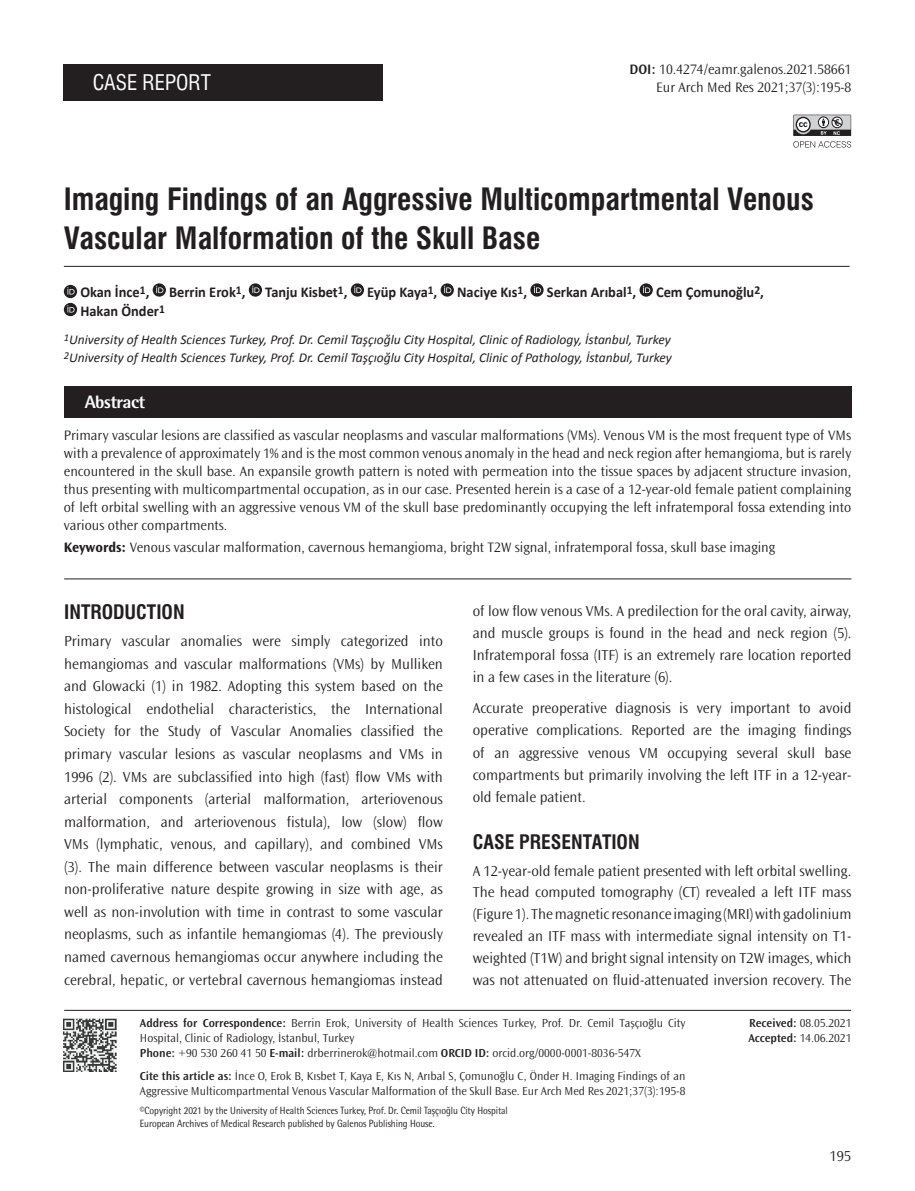
<style>
.page{position:relative;width:915px;height:1191px;background:#fff}
.page>*{position:absolute;margin:0;border:0;box-sizing:border-box;transform-origin:0 0}
.t1{font:30px/38.7px "Swiss Condensed Bold Tr";color:#231f20}
.t2{font:21px "Swiss Condensed Tr";color:#fff}
.t3{font:19.5px "Swiss Condensed Bold Tr";color:#231f20}
.t4{font:800 18px "Rotis Semi Sans Std";letter-spacing:-.025em;color:#fff}
.t5{font:300 15px/22.5px "Ocean Sans Std";color:#231f20;text-align:justify}
.t6{font:700 15px "Calibri";color:#231f20;scale:.96 1}
.t7{font:300 14.25px/18px "Ocean Sans Std";color:#231f20;text-align:justify}
.t8{font:italic 13.5px/18px "Calibri";color:#231f20}
.t9{font:300 12px/15px "Ocean Sans Std";color:#231f20}
.t10{font:10.5px/13.5px "Rotis Semi Sans Std";letter-spacing:-.005em;color:#231f20;scale:.9 1}
.s1{font-weight:600}
.s2{font-weight:700}
</style>
<div class="page">
<svg style="left:64px;top:285px;width:13px;height:13px"></svg>
<svg style="left:67px;top:287px;width:8px;height:7px"></svg>
<svg style="left:153px;top:283px;width:13px;height:14px"></svg>
<svg style="left:156px;top:286px;width:7px;height:7px"></svg>
<svg style="left:249px;top:283px;width:13px;height:14px"></svg>
<svg style="left:252px;top:286px;width:7px;height:7px"></svg>
<svg style="left:350px;top:283px;width:14px;height:14px"></svg>
<svg style="left:354px;top:286px;width:7px;height:7px"></svg>
<svg style="left:440px;top:283px;width:13px;height:14px"></svg>
<svg style="left:444px;top:286px;width:7px;height:7px"></svg>
<svg style="left:530px;top:283px;width:13px;height:14px"></svg>
<svg style="left:533px;top:286px;width:8px;height:7px"></svg>
<svg style="left:639px;top:283px;width:13px;height:14px"></svg>
<svg style="left:643px;top:286px;width:7px;height:7px"></svg>
<svg style="left:64px;top:303px;width:13px;height:13px"></svg>
<svg style="left:67px;top:305px;width:8px;height:7px"></svg>
<hr style="left:64px;top:266px;width:785px;height:1px;background:#231f20">
<hr style="left:64px;top:1010px;width:786px;height:1px;background:#231f20">
<hr style="left:64px;top:578px;width:787px;height:1px;background:#231f20">
<svg style="left:793px;top:115px;width:57px;height:33px"></svg>
<div style="left:64px;top:64px;width:319px;height:37px;background:#231f20"></div>
<img style="left:63px;top:1018px;width:54px;height:54px">
<div style="left:64px;top:386px;width:786px;height:32px;background:#231f20"></div>
<h2 class="t2" style="left:93px;top:70px;width:120px">CASE REPORT</h2>
<p class="t7" style="left:629px;top:61px;width:223px"><span class="s1">DOI:</span> 10.4274/eamr.galenos.2021.58661</p>
<p class="t7" style="left:656px;top:79px;width:196px">Eur Arch Med Res 2021;37(3):195-8</p>
<h1 class="t1" style="left:64px;top:180px;width:751px">Imaging Findings of an Aggressive Multicompartmental Venous<br>Vascular Malformation of the Skull Base</h1>
<p class="t6" style="left:80px;top:282px;width:73px">Okan İnce<sup>1</sup>,</p>
<p class="t6" style="left:169px;top:282px;width:81px">Berrin Erok<sup>1</sup>,</p>
<p class="t6" style="left:265px;top:282px;width:87px">Tanju Kisbet<sup>1</sup>,</p>
<p class="t6" style="left:367px;top:282px;width:74px">Eyüp Kaya<sup>1</sup>,</p>
<p class="t6" style="left:457px;top:282px;width:74px">Naciye Kıs<sup>1</sup>,</p>
<p class="t6" style="left:546px;top:282px;width:95px">Serkan Arıbal<sup>1</sup>,</p>
<p class="t6" style="left:655px;top:282px;width:114px">Cem Çomunoğlu<sup>2</sup>,</p>
<p class="t6" style="left:80px;top:302px;width:89px">Hakan Önder<sup>1</sup></p>
<p class="t8" style="left:64px;top:330px;width:609px"><sup>1</sup>University of Health Sciences Turkey, Prof. Dr. Cemil Taşçıoğlu City Hospital, Clinic of Radiology, İstanbul, Turkey<br><sup>2</sup>University of Health Sciences Turkey, Prof. Dr. Cemil Taşçıoğlu City Hospital, Clinic of Pathology, İstanbul, Turkey</p>
<p class="t4" style="left:85px;top:391px;width:62px">Abstract</p>
<p class="t7" style="left:64px;top:426px;width:788px">Primary vascular lesions are classified as vascular neoplasms and vascular malformations (VMs). Venous VM is the most frequent type of VMs with a prevalence of approximately 1% and is the most common venous anomaly in the head and neck region after hemangioma, but is rarely encountered in the skull base. An expansile growth pattern is noted with permeation into the tissue spaces by adjacent structure invasion, thus presenting with multicompartmental occupation, as in our case. Presented herein is a case of a 12-year-old female patient complaining of left orbital swelling with an aggressive venous VM of the skull base predominantly occupying the left infratemporal fossa extending into various other compartments.</p>
<p class="t7" style="left:64px;top:539px;width:712px"><span class="s2">Keywords:</span> Venous vascular malformation, cavernous hemangioma, bright T2W signal, infratemporal fossa, skull base imaging</p>
<h3 class="t3" style="left:64px;top:600px;width:122px">INTRODUCTION</h3>
<p class="t5" style="left:64px;top:630px;width:380px">Primary vascular anomalies were simply categorized into hemangiomas and vascular malformations (VMs) by Mulliken and Glowacki (1) in 1982. Adopting this system based on the histological endothelial characteristics, the International Society for the Study of Vascular Anomalies classified the primary vascular lesions as vascular neoplasms and VMs in 1996 (2). VMs are subclassified into high (fast) flow VMs with arterial components (arterial malformation, arteriovenous malformation, and arteriovenous fistula), low (slow) flow VMs (lymphatic, venous, and capillary), and combined VMs (3). The main difference between vascular neoplasms is their non-proliferative nature despite growing in size with age, as well as non-involution with time in contrast to some vascular neoplasms, such as infantile hemangiomas (4). The previously named cavernous hemangiomas occur anywhere including the cerebral, hepatic, or vertebral cavernous hemangiomas instead</p>
<p class="t5" style="left:472px;top:600px;width:380px">of low flow venous VMs. A predilection for the oral cavity, airway, and muscle groups is found in the head and neck region (5).<br>Infratemporal fossa (ITF) is an extremely rare location reported in a few cases in the literature (6).</p>
<p class="t5" style="left:472px;top:697px;width:380px">Accurate preoperative diagnosis is very important to avoid operative complications. Reported are the imaging findings of an aggressive venous VM occupying several skull base compartments but primarily involving the left ITF in a 12-year&shy;old female patient.</p>
<h3 class="t3" style="left:472px;top:830px;width:168px">CASE PRESENTATION</h3>
<p class="t5" style="left:472px;top:860px;width:380px;line-height:21.8px">A 12-year-old female patient presented with left orbital swelling.<br>The head computed tomography (CT) revealed a left ITF mass (Figure 1). The magnetic resonance imaging (MRI) with gadolinium revealed an ITF mass with intermediate signal intensity on T1- weighted (T1W) and bright signal intensity on T2W images, which was not attenuated on fluid-attenuated inversion recovery. The</p>
<p class="t9" style="left:140px;top:1016px;width:547px"><span class="s1">Address for Correspondence:</span> Berrin Erok, University of Health Sciences Turkey, Prof. Dr. Cemil Taşçıoğlu City<br>Hospital, Clinic of Radiology, İstanbul, Turkey<br><span class="s1">Phone:</span> +90 530 260 41 50 <span class="s1">E-mail:</span> drberrinerok@hotmail.com <span class="s1">ORCID ID:</span> orcid.org/0000-0001-8036-547X</p>
<p class="t9" style="left:140px;top:1068px;width:547px"><span class="s1">Cite this article as:</span> İnce O, Erok B, Kısbet T, Kaya E, Kıs N, Arıbal S, Çomunoğlu C, Önder H. Imaging Findings of an<br>Aggressive Multicompartmental Venous Vascular Malformation of the Skull Base. Eur Arch Med Res 2021;37(3):195-8</p>
<p class="t10" style="left:140px;top:1103px;width:410px">©Copyright 2021 by the University of Health Sciences Turkey, Prof. Dr. Cemil Taşçıoğlu City Hospital<br>European Archives of Medical Research published by Galenos Publishing House.</p>
<p class="t9" style="left:748px;top:1016px;width:105px"><span class="s1">Received:</span> 08.05.2021<br><span class="s1">Accepted:</span> 14.06.2021</p>
<p class="t5" style="left:829px;top:1145px;width:23px">195</p>
</div>
